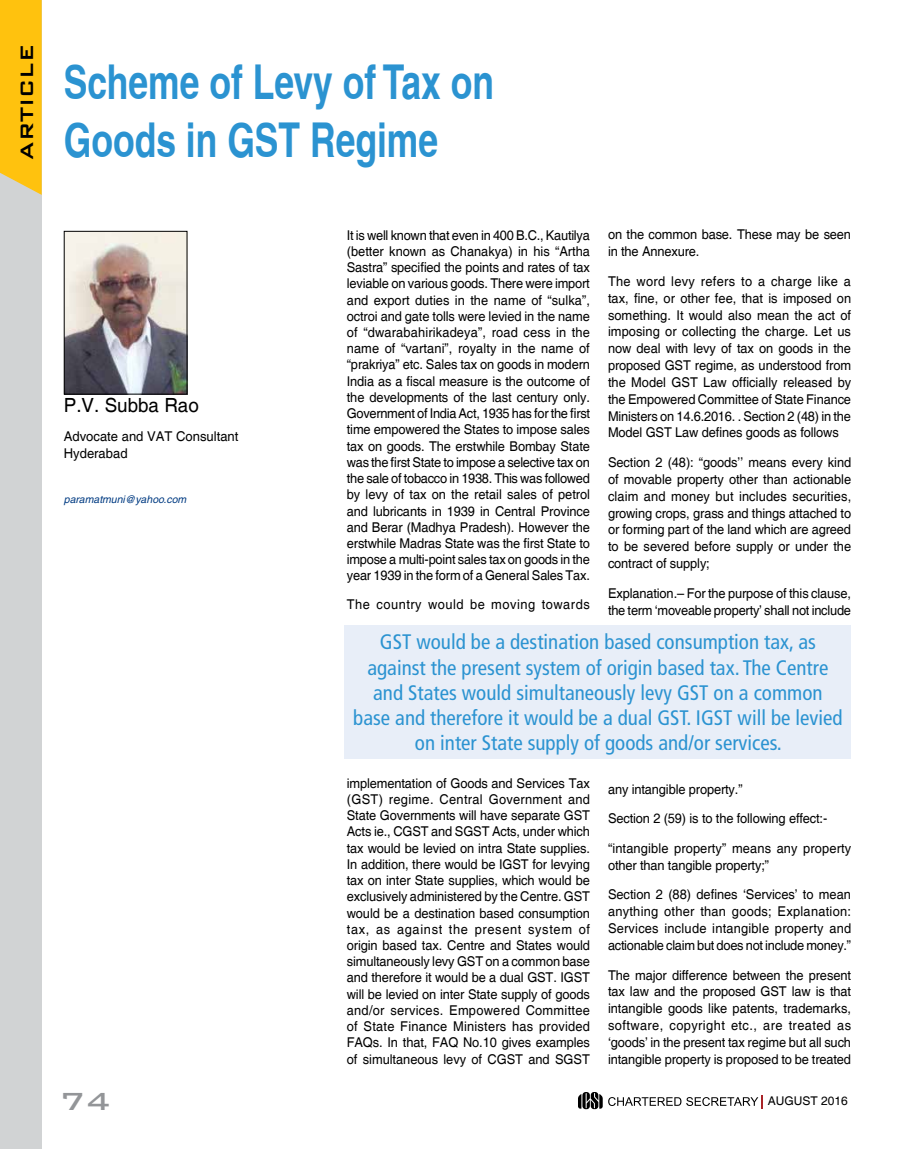
<style>
.page{position:relative;width:915px;height:1149px;background:#fff}
.page>*{position:absolute;margin:0;border:0;box-sizing:border-box;transform-origin:0 0}
.t1{font:700 condensed 48px/57.6px "Helvetica";color:#2b93d1;scale:.9 1}
.t2{font:500 33px "Bank Gothic BT";color:#939598}
.t3{font:500 24px "Bank Gothic BT";color:#000}
.t4{font:condensed 21px/25.2px "Frutiger";color:#2b93d1;text-align:center}
.t5{font:19.5px "Helvetica";color:#000}
.t6{font:13.5px/16.2px "Helvetica";letter-spacing:-.01em;color:#000;text-align:justify;scale:.95 1}
.t7{font:13.5px/16.2px "Helvetica";letter-spacing:-.01em;color:#000}
.t8{font:13.5px "Helvetica";letter-spacing:.04em;color:#000;scale:.95 1}
.t9{font:12px "Helvetica";color:#000}
.t10{font:italic 10.5px "Helvetica";color:#013b82}
</style>
<div class="page">
<div style="left:0;top:0;width:42px;height:1148px;background:#d1d3d4"></div>
<div style="left:0;top:0;width:42px;height:195px;background:#ffc20e"></div>
<svg style="left:578px;top:1092px;width:24px;height:16px"></svg>
<svg style="left:608px;top:1095px;width:154px;height:12px"></svg>
<div style="left:344px;top:625px;width:506px;height:133px;background:#e8eef8"></div>
<img style="left:66px;top:233px;width:119px;height:159px">
<div style="left:64px;top:231px;width:123px;height:163px;border:1px solid #000"></div>
<h3 class="t3" style="left:14px;top:159px;width:117px;rotate:-90deg">Article</h3>
<h1 class="t1" style="left:64px;top:53px;width:479px">Scheme of Levy of Tax on<br>Goods in Gst Regime</h1>
<h3 class="t5" style="left:64px;top:394px;width:136px">P.V. Subba Rao</h3>
<p class="t7" style="left:64px;top:429px;width:176px">Advocate and VAT Consultant<br>Hyderabad</p>
<p class="t10" style="left:64px;top:493px;width:124px">paramatmuni@yahoo.com</p>
<p class="t6" style="left:347px;top:227px;width:257px">It is well known that even in 400 B.C., Kautilya (better known as Chanakya) in his “Artha Sastra” specified the points and rates of tax leviable on various goods. There were import and export duties in the name of “sulka”, octroi and gate tolls were levied in the name of “dwarabahirikadeya”, road cess in the name of “vartani”, royalty in the name of “prakriya” etc. Sales tax on goods in modern India as a fiscal measure is the outcome of the developments of the last century only.<br>Government of India Act, 1935 has for the first time empowered the States to impose sales tax on goods. The erstwhile Bombay State was the first State to impose a selective tax on the sale of tobacco in 1938. This was followed by levy of tax on the retail sales of petrol and lubricants in 1939 in Central Province and Berar (Madhya Pradesh). However the erstwhile Madras State was the first State to impose a multi-point sales tax on goods in the year 1939 in the form of a General Sales Tax.</p>
<p class="t8" style="left:347px;top:596px;width:257px">The country would be moving towards</p>
<p class="t6" style="left:607px;top:227px;width:257px;line-height:16.8px">on the common base. These may be seen in the Annexure.</p>
<p class="t6" style="left:607px;top:273px;width:257px;line-height:16.8px">The word levy refers to a charge like a tax, fine, or other fee, that is imposed on something. It would also mean the act of imposing or collecting the charge. Let us now deal with levy of tax on goods in the proposed GST regime, as understood from the Model GST Law officially released by the Empowered Committee of State Finance Ministers on 14.6.2016. . Section 2 (48) in the Model GST Law defines goods as follows</p>
<p class="t6" style="left:607px;top:454px;width:257px;line-height:16.8px">Section 2 (48): “goods’’ means every kind of movable property other than actionable claim and money but includes securities, growing crops, grass and things attached to or forming part of the land which are agreed to be severed before supply or under the contract of supply;</p>
<p class="t6" style="left:607px;top:585px;width:257px;line-height:16.8px">Explanation.– For the purpose of this clause, the term ‘moveable property’ shall not include</p>
<p class="t4" style="left:353px;top:629px;width:490px">GST would be a destination based consumption tax, as against the present system of origin based tax. The Centre and States would simultaneously levy GST on a common base and therefore it would be a dual GST. IGST will be levied on inter State supply of goods and/or services.</p>
<p class="t6" style="left:347px;top:775px;width:257px">implementation of Goods and Services Tax (GST) regime. Central Government and State Governments will have separate GST Acts ie., CGST and SGST Acts, under which tax would be levied on intra State supplies.<br>In addition, there would be IGST for levying tax on inter State supplies, which would be exclusively administered by the Centre. GST would be a destination based consumption tax, as against the present system of origin based tax. Centre and States would simultaneously levy GST on a common base and therefore it would be a dual GST. IGST will be levied on inter State supply of goods and/or services. Empowered Committee of State Finance Ministers has provided FAQs. In that, FAQ No.10 gives examples of simultaneous levy of CGST and SGST</p>
<p class="t6" style="left:607px;top:774px;width:257px;line-height:29.5px;text-align:left">any intangible property.”<br>Section 2 (59) is to the following effect:- “intangible property” means any property</p>
<p class="t6" style="left:607px;top:850px;width:257px;line-height:29.5px">other than tangible property;”<br>Section 2 (88) defines ‘Services’ to mean</p>
<p class="t6" style="left:607px;top:903px;width:257px;line-height:16.8px">anything other than goods; Explanation:<br>Services include intangible property and actionable claim but does not include money.”</p>
<p class="t6" style="left:607px;top:966px;width:257px;line-height:16.8px">The major difference between the present tax law and the proposed GST law is that intangible goods like patents, trademarks, software, copyright etc., are treated as ‘goods’ in the present tax regime but all such intangible property is proposed to be treated</p>
<h2 class="t2" style="left:60px;top:1082px;width:53px">74</h2>
<p class="t9" style="left:767px;top:1093px;width:82px">August 2016</p>
</div>
